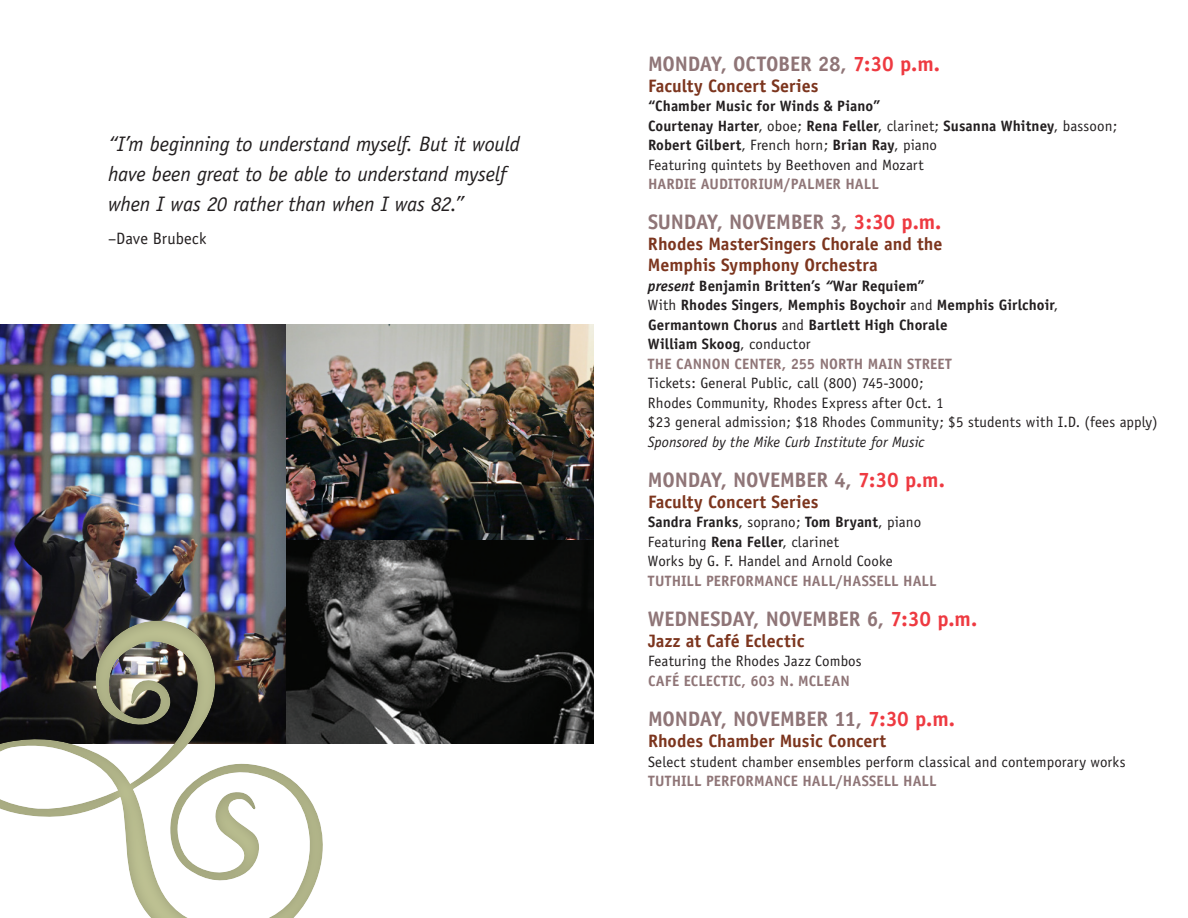
<style>
.page{position:relative;width:1188px;height:918px;background:#fff}
.page>*{position:absolute;margin:0;border:0;box-sizing:border-box;transform-origin:0 0}
.t1{font:700 21px "Officina Sans";letter-spacing:-.01em;color:#8f7577}
.t2{font:italic 21px/30px "Officina Sans";letter-spacing:-.01em;color:#231f20}
.t3{font:700 18px/21px "Officina Sans";color:#7c351e}
.t4{font:16.5px "Officina Sans";letter-spacing:.005em;color:#231f20}
.t5{font:15px/19.5px "Officina Sans";letter-spacing:.005em;color:#231f20}
.t6{font:700 15px/19.5px "Officina Sans";letter-spacing:.005em;color:#231f20}
.t7{font:700 15px "Officina Sans";letter-spacing:.005em;color:#8f7577}
.t8{font:italic 15px "Officina Sans";color:#231f20}
.s1{color:#ee3a41}
.s2{font-weight:400}
.s3{font-style:italic}
.s4{font-weight:700}
</style>
<div class="page">
<img style="left:286px;top:540px;width:308px;height:204px">
<img style="left:284px;top:324px;width:310px;height:216px">
<img style="left:0;top:325px;width:286px;height:270px">
<img style="left:0;top:595px;width:353px;height:323px">
<p class="t2" style="left:108px;top:129px;width:413px">“I’m beginning to understand myself. But it would have been great to be able to understand myself when I was 20 rather than when I was 82.”</p>
<p class="t4" style="left:108px;top:229px;width:100px">–Dave Brubeck</p>
<p class="t1" style="left:648px;top:50px;width:293px">MONDAY, OCTOBER 28, <span class="s1">7:30 p.m.</span></p>
<p class="t3" style="left:648px;top:75px;width:172px">Faculty Concert Series</p>
<p class="t6" style="left:648px;top:96px;width:234px">“Chamber Music for Winds &amp; Piano”</p>
<p class="t6" style="left:648px;top:116px;width:471px">Courtenay Harter<span class="s2">, oboe;</span> Rena Feller<span class="s2">, clarinet;</span> Susanna Whitney<span class="s2">, bassoon;</span></p>
<p class="t6" style="left:648px;top:135px;width:291px">Robert Gilbert<span class="s2">, French horn;</span> Brian Ray<span class="s2">, piano</span></p>
<p class="t5" style="left:648px;top:155px;width:277px">Featuring quintets by Beethoven and Mozart</p>
<p class="t7" style="left:648px;top:175px;width:232px">HARDIE AUDITORIUM/PALMER HALL</p>
<p class="t1" style="left:648px;top:209px;width:295px">SUNDAY, NOVEMBER 3, <span class="s1">3:30 p.m.</span></p>
<p class="t3" style="left:648px;top:233px;width:296px">Rhodes MasterSingers Chorale and the<br>Memphis Symphony Orchestra</p>
<p class="t6" style="left:648px;top:276px;width:279px"><span class="s3">present</span> Benjamin Britten’s <span class="s3">“</span>War Requiem”</p>
<p class="t6" style="left:648px;top:295px;width:412px"><span class="s2">With</span> Rhodes Singers<span class="s2">,</span> Memphis Boychoir <span class="s2">and</span> Memphis Girlchoir<span class="s2">,<br></span>Germantown Chorus <span class="s2">and</span> Bartlett High Chorale</p>
<p class="t6" style="left:648px;top:334px;width:164px">William Skoog<span class="s2">, conductor</span></p>
<p class="t7" style="left:648px;top:354px;width:305px">THE CANNON CENTER, 255 NORTH MAIN STREET</p>
<p class="t5" style="left:648px;top:373px;width:297px">Tickets: General Public, call (800) 745-3000;<br>Rhodes Community, Rhodes Express after Oct. 1</p>
<p class="t5" style="left:648px;top:412px;width:511px">$23 general admission; $18 Rhodes Community; $5 students with I.D. (fees apply)</p>
<p class="t8" style="left:648px;top:433px;width:278px">Sponsored by the Mike Curb Institute for Music</p>
<p class="t1" style="left:648px;top:467px;width:298px">MONDAY, NOVEMBER 4, <span class="s1">7:30 p.m.</span></p>
<p class="t3" style="left:648px;top:491px;width:172px">Faculty Concert Series</p>
<p class="t6" style="left:648px;top:512px;width:275px">Sandra Franks<span class="s2">, soprano;</span> Tom Bryant<span class="s2">, piano</span></p>
<p class="t5" style="left:648px;top:532px;width:193px">Featuring <span class="s4">Rena Feller</span>, clarinet</p>
<p class="t5" style="left:648px;top:551px;width:246px">Works by G. F. Handel and Arnold Cooke</p>
<p class="t7" style="left:648px;top:571px;width:290px">TUTHILL PERFORMANCE HALL/HASSELL HALL</p>
<p class="t1" style="left:648px;top:606px;width:331px">WEDNESDAY, NOVEMBER 6, <span class="s1">7:30 p.m.</span></p>
<p class="t3" style="left:648px;top:630px;width:158px">Jazz at Café Eclectic</p>
<p class="t5" style="left:648px;top:652px;width:215px">Featuring the Rhodes Jazz Combos</p>
<p class="t7" style="left:648px;top:671px;width:203px">CAFÉ ECLECTIC, 603 N. MCLEAN</p>
<p class="t1" style="left:648px;top:706px;width:309px">MONDAY, NOVEMBER 11, <span class="s1">7:30 p.m.</span></p>
<p class="t3" style="left:648px;top:730px;width:240px">Rhodes Chamber Music Concert</p>
<p class="t5" style="left:648px;top:752px;width:479px">Select student chamber ensembles perform classical and contemporary works</p>
<p class="t7" style="left:648px;top:772px;width:290px">TUTHILL PERFORMANCE HALL/HASSELL HALL</p>
</div>
